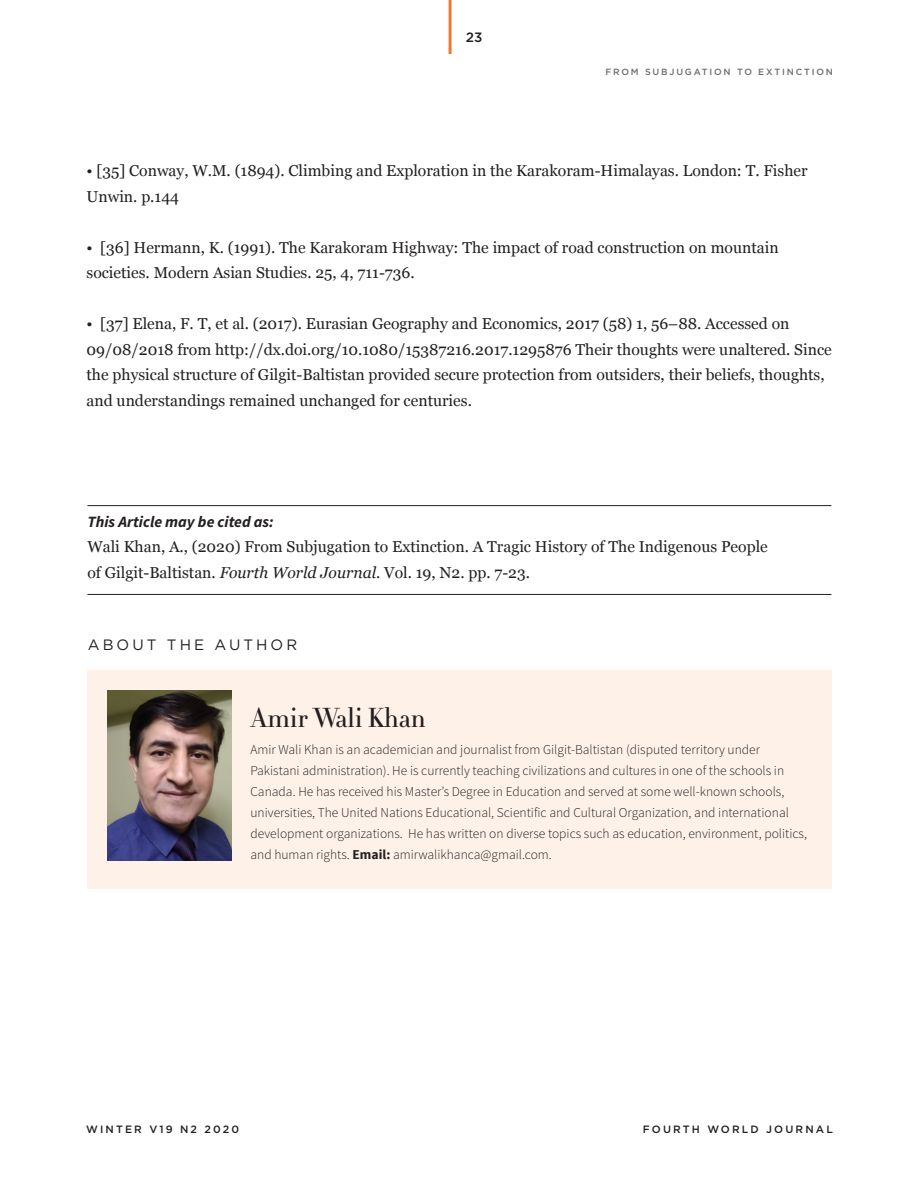
<style>
.page{position:relative;width:918px;height:1188px;background:#fff}
.page>*{position:absolute;margin:0;border:0;box-sizing:border-box;transform-origin:0 0}
.t1{font:300 27px "Didot 06";color:#231f20}
.t2{font:15.75px/25.5px "Georgia";color:#231f20}
.t3{font:italic 700 15.75px "Source Sans Pro";color:#231f20}
.t4{font:15px "Gotham";letter-spacing:.2em;color:#231f20}
.t5{font:300 13.5px/21px "Source Sans Pro";color:#231f20}
.t6{font:500 13.5px "Gotham";color:#231f20}
.t7{font:500 10.65px "Gotham";letter-spacing:.2em;color:#231f20}
.t8{font:500 9px "Gotham";letter-spacing:.2em;color:#6c6d70}
.s1{font-style:italic}
.s2{font-weight:700}
</style>
<div class="page">
<hr style="left:87px;top:505px;width:744px;height:1px;background:#231f20">
<hr style="left:87px;top:594px;width:744px;height:1px;background:#231f20">
<div style="left:87px;top:670px;width:744px;height:219px;background:#fef2e8"></div>
<img style="left:107px;top:690px;width:125px;height:171px">
<hr style="left:449px;top:0;width:3px;height:54px;background:#f37731">
<p class="t6" style="left:466px;top:29px;width:18px">23</p>
<p class="t8" style="left:605px;top:67px;width:229px">FROM SUBJUGATION TO EXTINCTION</p>
<p class="t2" style="left:87px;top:157px;width:723px">• [35] Conway, W.M. (1894). Climbing and Exploration in the Karakoram-Himalayas. London: T. Fisher<br>Unwin. p.144</p>
<p class="t2" style="left:87px;top:234px;width:694px">• [36] Hermann, K. (1991). The Karakoram Highway: The impact of road construction on mountain societies. Modern Asian Studies. 25, 4, 711-736.</p>
<p class="t2" style="left:87px;top:310px;width:747px">• [37] Elena, F. T, et al. (2017). Eurasian Geography and Economics, 2017 (58) 1, 56–88. Accessed on 09/08/2018 from http://dx.doi.org/10.1080/15387216.2017.1295876 Their thoughts were unaltered. Since the physical structure of Gilgit-Baltistan provided secure protection from outsiders, their beliefs, thoughts, and understandings remained unchanged for centuries.</p>
<p class="t3" style="left:87px;top:511px;width:188px">This Article may be cited as:</p>
<p class="t2" style="left:87px;top:533px;width:682px">Wali Khan, A., (2020) From Subjugation to Extinction. A Tragic History of The Indigenous People of Gilgit-Baltistan. <span class="s1">Fourth World Journal</span>. Vol. 19, N2. pp. 7-23.</p>
<p class="t4" style="left:88px;top:636px;width:211px">ABOUT THE AUTHOR</p>
<p class="t1" style="left:250px;top:702px;width:177px">Amir Wali Khan</p>
<p class="t5" style="left:250px;top:739px;width:558px">Amir Wali Khan is an academician and journalist from Gilgit-Baltistan (disputed territory under Pakistani administration). He is currently teaching civilizations and cultures in one of the schools in Canada. He has received his Master’s Degree in Education and served at some well-known schools, universities, The United Nations Educational, Scientific and Cultural Organization, and international development organizations. He has written on diverse topics such as education, environment, politics, and human rights. <span class="s2">Email:</span> amirwalikhanca@gmail.com.</p>
<p class="t7" style="left:86px;top:1123px;width:155px">WINTER V19 N2 2020</p>
<p class="t7" style="left:643px;top:1123px;width:192px">FOURTH WORLD JOURNAL</p>
</div>
